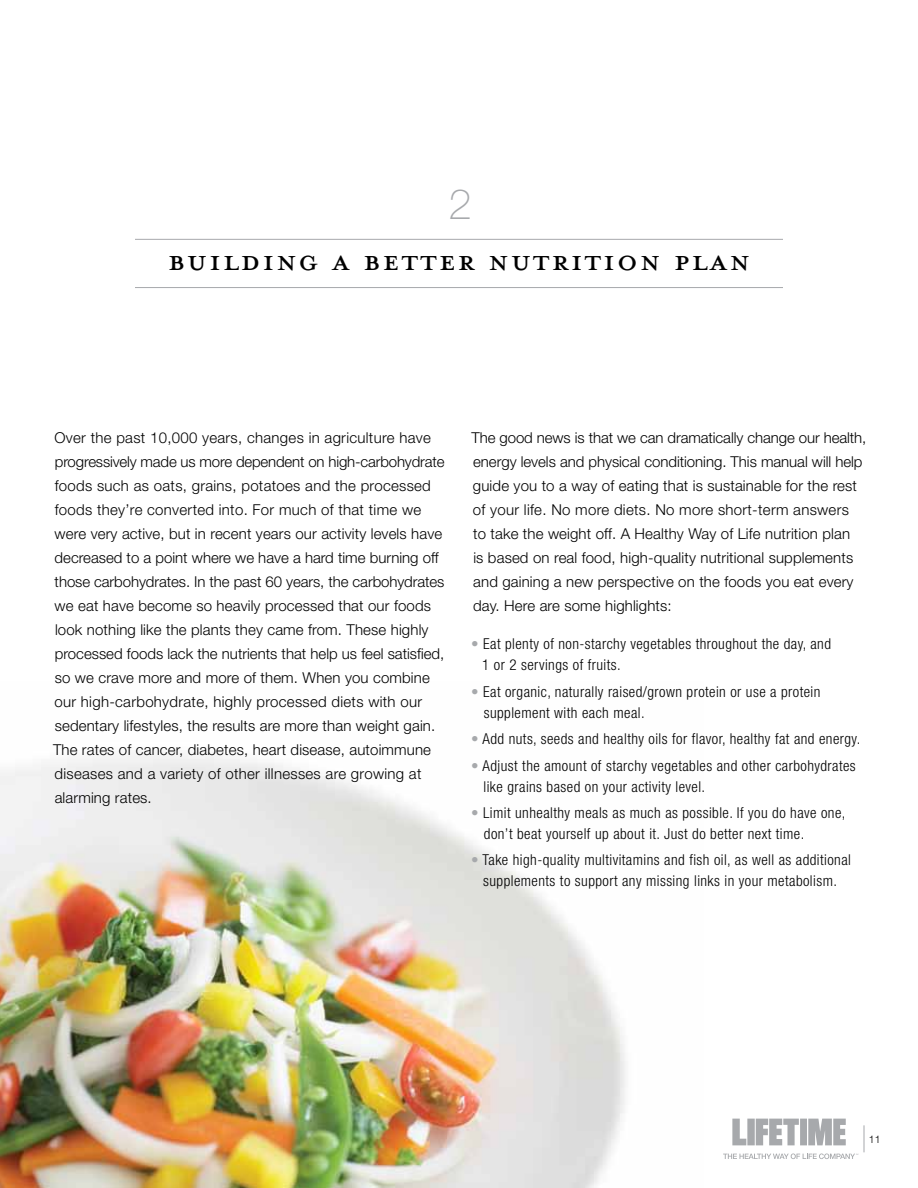
<style>
.page{position:relative;width:918px;height:1188px;background:#fff}
.page>*{position:absolute;margin:0;border:0;box-sizing:border-box;transform-origin:0 0}
.t1{font:42px "Mrs Eaves Petite Caps";letter-spacing:.04em;color:#000}
.t2{font:100 42px "Helvetica Neue LT Std";color:#a7a9ac}
.t3{font:300 15px/24px "Helvetica Neue LT Std";letter-spacing:.01em;color:#000}
.t4{font:300 condensed 15px/21px "Helvetica Neue LT Std";letter-spacing:.03em;color:#000}
.t5{font:300 10.5px "Helvetica Neue LT Std";color:#000}
.s1{color:#a7a9ac}
</style>
<div class="page">
<svg style="left:864px;top:1125px;width:1px;height:27px"></svg>
<svg style="left:732px;top:1119px;width:114px;height:26px"></svg>
<svg style="left:723px;top:1154px;width:135px;height:5px"></svg>
<img style="left:0;top:755px;width:626px;height:433px">
<hr style="left:135px;top:239px;width:648px;height:1px;background:#a7a9ac">
<hr style="left:135px;top:287px;width:648px;height:1px;background:#a7a9ac">
<h1 class="t2" style="left:448px;top:180px;width:25px">2</h1>
<h1 class="t1" style="left:168px;top:235px;width:584px">building a better nutrition plan</h1>
<p class="t3" style="left:53px;top:425px;width:393px">Over the past 10,000 years, changes in agriculture have progressively made us more dependent on high-carbohydrate foods such as oats, grains, potatoes and the processed foods they’re converted into. For much of that time we were very active, but in recent years our activity levels have decreased to a point where we have a hard time burning off those carbohydrates. In the past 60 years, the carbohydrates we eat have become so heavily processed that our foods look nothing like the plants they came from. These highly processed foods lack the nutrients that help us feel satisfied, so we crave more and more of them. When you combine our high-carbohydrate, highly processed diets with our sedentary lifestyles, the results are more than weight gain.<br>The rates of cancer, diabetes, heart disease, autoimmune diseases and a variety of other illnesses are growing at alarming rates.</p>
<p class="t3" style="left:472px;top:425px;width:396px">The good news is that we can dramatically change our health, energy levels and physical conditioning. This manual will help guide you to a way of eating that is sustainable for the rest of your life. No more diets. No more short-term answers<br>to take the weight off. A Healthy Way of Life nutrition plan<br>is based on real food, high-quality nutritional supplements and gaining a new perspective on the foods you eat every day. Here are some highlights:</p>
<p class="t4" style="left:482px;top:634px;width:350px;text-indent:-11px"><span class="s1">•</span> Eat plenty of non-starchy vegetables throughout the day, and<br>1 or 2 servings of fruits.</p>
<p class="t4" style="left:484px;top:681px;width:338px;text-indent:-13px"><span class="s1">•</span> Eat organic, naturally raised/grown protein or use a protein supplement with each meal.</p>
<p class="t4" style="left:471px;top:728px;width:391px"><span class="s1">•</span> Add nuts, seeds and healthy oils for flavor, healthy fat and energy.</p>
<p class="t4" style="left:484px;top:755px;width:374px;text-indent:-12px"><span class="s1">•</span> Adjust the amount of starchy vegetables and other carbohydrates like grains based on your activity level.</p>
<p class="t4" style="left:484px;top:802px;width:363px;text-indent:-13px"><span class="s1">•</span> Limit unhealthy meals as much as possible. If you do have one, don’t beat yourself up about it. Just do better next time.</p>
<p class="t4" style="left:471px;top:850px;width:381px;text-align:center"><span class="s1">•</span> Take high-quality multivitamins and fish oil, as well as additional supplements to support any missing links in your metabolism.</p>
<p class="t5" style="left:869px;top:1132px;width:13px">11</p>
</div>
